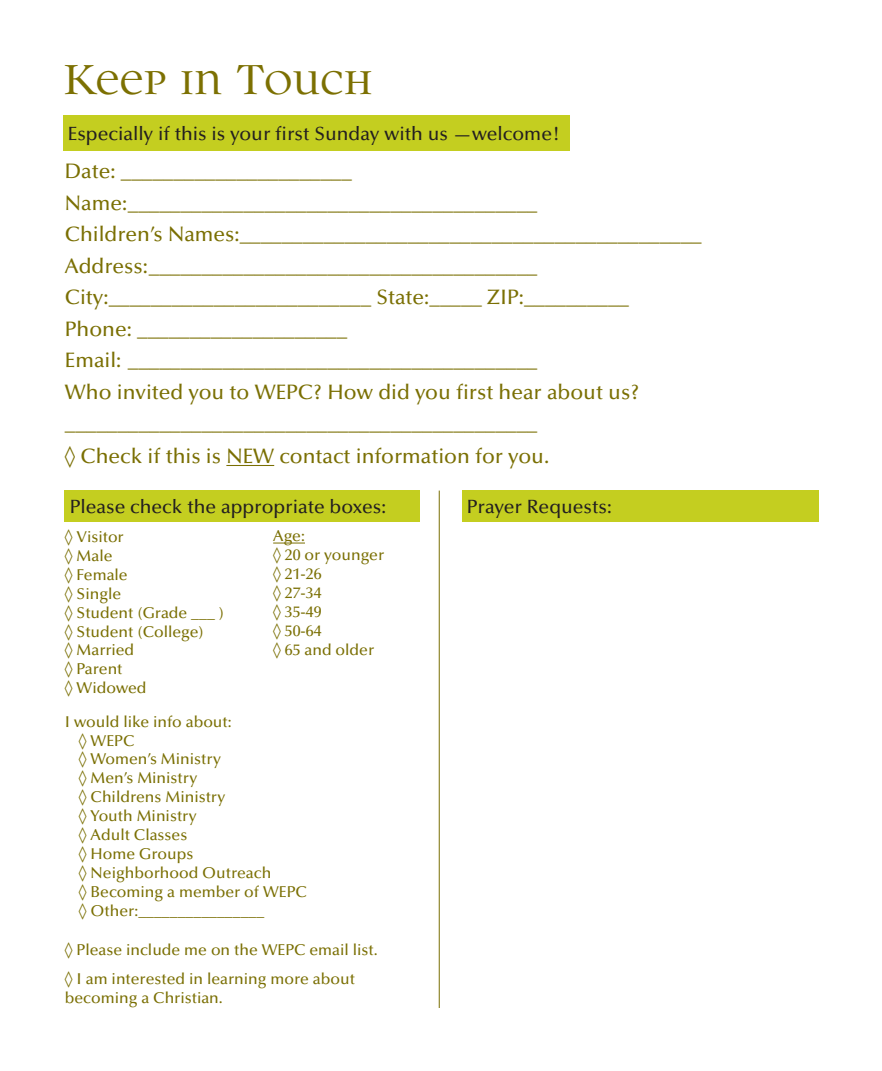
<style>
.page{position:relative;width:882px;height:1071px;background:#fff}
.page>*{position:absolute;margin:0;border:0;box-sizing:border-box;transform-origin:0 0}
.t1{font:40.25px "Parity";color:#7c7002}
.t2{font:500 21px "Optima LT Std";color:#7a6f03}
.t3{font:500 19.25px "Optima LT Std";color:#231f20}
.t4{font:500 15.75px "Optima LT Std";color:#7a6f03}
</style>
<div class="page">
<div style="left:63px;top:116px;width:506px;height:35px;background:#c4ce20"></div>
<hr style="left:226px;top:465px;width:48px;height:1px;background:#7a6f03">
<div style="left:462px;top:491px;width:357px;height:31px;background:#c4ce20"></div>
<div style="left:65px;top:491px;width:355px;height:31px;background:#c4ce20"></div>
<hr style="left:273px;top:543px;width:32px;height:1px;background:#7a6f03">
<hr style="left:439px;top:491px;width:1px;height:517px;background:#7a6f03">
<p class="t1" style="left:63px;top:56px;width:311px">Keep in Touch</p>
<p class="t3" style="left:68px;top:123px;width:494px">Especially if this is your first Sunday with us —welcome!</p>
<p class="t2" style="left:65px;top:159px;width:289px">Date: ______________________</p>
<p class="t2" style="left:65px;top:191px;width:474px">Name:_______________________________________</p>
<p class="t2" style="left:65px;top:222px;width:638px">Children’s Names:____________________________________________</p>
<p class="t2" style="left:65px;top:254px;width:474px">Address:_____________________________________</p>
<p class="t2" style="left:65px;top:285px;width:566px">City:_________________________ State:_____ ZIP:__________</p>
<p class="t2" style="left:65px;top:317px;width:284px">Phone: ____________________</p>
<p class="t2" style="left:65px;top:348px;width:474px">Email: _______________________________________</p>
<p class="t2" style="left:65px;top:380px;width:576px">Who invited you to WEPC? How did you first hear about us?</p>
<p class="t2" style="left:65px;top:411px;width:474px">_____________________________________________</p>
<p class="t2" style="left:65px;top:445px;width:486px">◊ Check if this is NEW contact information for you.</p>
<p class="t3" style="left:70px;top:496px;width:318px">Please check the appropriate boxes:</p>
<p class="t3" style="left:467px;top:496px;width:147px">Prayer Requests:</p>
<p class="t4" style="left:65px;top:528px;width:60px">◊ Visitor</p>
<p class="t4" style="left:65px;top:547px;width:49px">◊ Male</p>
<p class="t4" style="left:65px;top:566px;width:64px">◊ Female</p>
<p class="t4" style="left:65px;top:585px;width:58px">◊ Single</p>
<p class="t4" style="left:65px;top:604px;width:161px">◊ Student (Grade ___ )</p>
<p class="t4" style="left:65px;top:622px;width:140px">◊ Student (College)</p>
<p class="t4" style="left:65px;top:641px;width:71px">◊ Married</p>
<p class="t4" style="left:65px;top:660px;width:59px">◊ Parent</p>
<p class="t4" style="left:65px;top:679px;width:83px">◊ Widowed</p>
<p class="t4" style="left:65px;top:712px;width:168px">I would like info about:</p>
<p class="t4" style="left:79px;top:731px;width:57px">◊ WEPC</p>
<p class="t4" style="left:79px;top:750px;width:143px">◊ Women’s Ministry</p>
<p class="t4" style="left:79px;top:769px;width:120px">◊ Men’s Ministry</p>
<p class="t4" style="left:79px;top:788px;width:148px">◊ Childrens Ministry</p>
<p class="t4" style="left:79px;top:807px;width:119px">◊ Youth Ministry</p>
<p class="t4" style="left:79px;top:826px;width:110px">◊ Adult Classes</p>
<p class="t4" style="left:79px;top:845px;width:116px">◊ Home Groups</p>
<p class="t4" style="left:79px;top:864px;width:194px">◊ Neighborhood Outreach</p>
<p class="t4" style="left:79px;top:883px;width:229px">◊ Becoming a member of WEPC</p>
<p class="t4" style="left:79px;top:901px;width:187px">◊ Other:________________</p>
<p class="t4" style="left:65px;top:941px;width:314px">◊ Please include me on the WEPC email list.</p>
<p class="t4" style="left:65px;top:970px;width:291px">◊ I am interested in learning more about</p>
<p class="t4" style="left:65px;top:989px;width:159px">becoming a Christian.</p>
<p class="t4" style="left:273px;top:527px;width:33px">Age:</p>
<p class="t4" style="left:273px;top:546px;width:113px">◊ 20 or younger</p>
<p class="t4" style="left:273px;top:565px;width:50px">◊ 21-26</p>
<p class="t4" style="left:273px;top:584px;width:50px">◊ 27-34</p>
<p class="t4" style="left:273px;top:603px;width:50px">◊ 35-49</p>
<p class="t4" style="left:273px;top:622px;width:50px">◊ 50-64</p>
<p class="t4" style="left:273px;top:641px;width:102px">◊ 65 and older</p>
</div>
